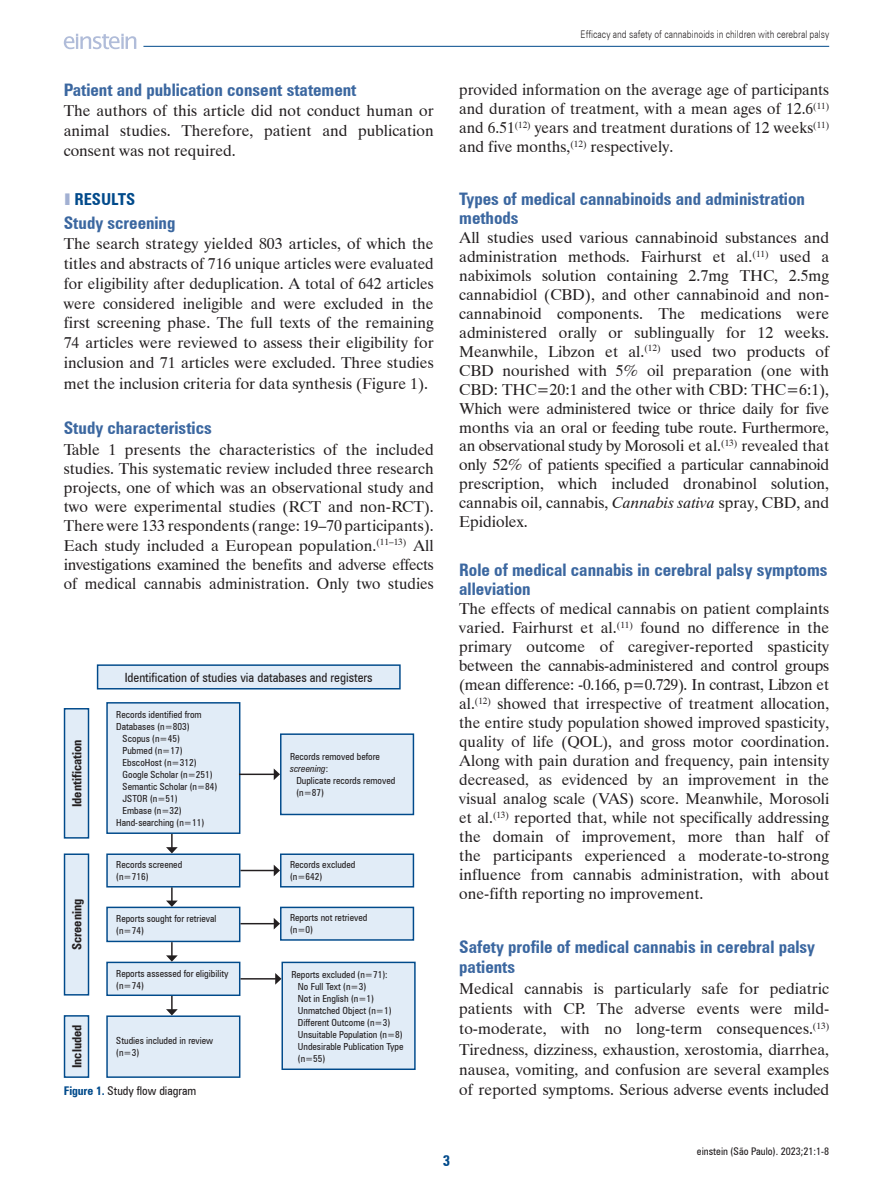
<style>
.page{position:relative;width:893px;height:1191px;background:#fff}
.page>*{position:absolute;margin:0;border:0;box-sizing:border-box;transform-origin:0 0}
.t1{font:700 condensed 17.25px/18.9px "Zurich BT";color:#3b67a0}
.t2{font:700 condensed 16.5px "Zurich BT";color:#004a8b}
.t3{font:15.75px/18.9px "Dutch 801 BT";color:#231f20;text-align:justify}
.t4{font:15.75px "Dutch 801 BT";letter-spacing:-.02em;color:#231f20}
.t5{font:700 condensed 15px "Zurich BT";color:#004a8b}
.t6{font:condensed 12.75px "Zurich BT";color:#231f20}
.t7{font:700 condensed 12.75px "Zurich BT";color:#231f20}
.t8{font:condensed 12px "Zurich BT";color:#231f20}
.t9{font:300 10.5px "Zurich BT";color:#231f20;scale:.8 1}
.t10{font:condensed 10.5px "Zurich BT";color:#231f20}
.t11{font:condensed 9.75px/12px "Zurich BT";color:#231f20}
.s1{color:#a2b0d2}
.s2{font-style:italic}
.s3{font-weight:700;color:#004a8b}
</style>
<div class="page">
<svg style="left:64px;top:34px;width:72px;height:15px"></svg>
<hr style="left:143px;top:46px;width:686px;height:1px;background:#004a8b">
<div style="left:98px;top:665px;width:302px;height:24px;background:#e1ecf7"></div>
<div style="left:97px;top:664px;width:304px;height:25px;border:1px solid #004a8b"></div>
<div style="left:65px;top:709px;width:24px;height:129px;background:#e1ecf7"></div>
<div style="left:64px;top:708px;width:25px;height:130px;border:1px solid #004a8b"></div>
<div style="left:107px;top:703px;width:133px;height:130px;background:#e1ecf7"></div>
<div style="left:106px;top:702px;width:134px;height:132px;border:1px solid #004a8b"></div>
<div style="left:107px;top:854px;width:133px;height:32px;background:#e1ecf7"></div>
<div style="left:106px;top:853px;width:134px;height:34px;border:1px solid #004a8b"></div>
<div style="left:107px;top:907px;width:133px;height:34px;background:#e1ecf7"></div>
<div style="left:106px;top:906px;width:134px;height:36px;border:1px solid #004a8b"></div>
<div style="left:107px;top:962px;width:133px;height:33px;background:#e1ecf7"></div>
<div style="left:106px;top:961px;width:134px;height:35px;border:1px solid #004a8b"></div>
<div style="left:281px;top:907px;width:132px;height:33px;background:#e1ecf7"></div>
<div style="left:280px;top:906px;width:134px;height:34px;border:1px solid #004a8b"></div>
<div style="left:281px;top:854px;width:132px;height:32px;background:#e1ecf7"></div>
<div style="left:280px;top:853px;width:134px;height:34px;border:1px solid #004a8b"></div>
<div style="left:281px;top:734px;width:132px;height:80px;background:#e1ecf7"></div>
<div style="left:280px;top:733px;width:134px;height:82px;border:1px solid #004a8b"></div>
<div style="left:107px;top:1016px;width:133px;height:61px;background:#e1ecf7"></div>
<div style="left:106px;top:1015px;width:134px;height:62px;border:1px solid #004a8b"></div>
<div style="left:282px;top:962px;width:133px;height:107px;background:#e1ecf7"></div>
<div style="left:281px;top:961px;width:135px;height:109px;border:1px solid #004a8b"></div>
<div style="left:65px;top:1015px;width:24px;height:62px;background:#e1ecf7"></div>
<div style="left:64px;top:1015px;width:25px;height:62px;border:1px solid #004a8b"></div>
<div style="left:65px;top:854px;width:24px;height:140px;background:#e1ecf7"></div>
<div style="left:64px;top:853px;width:25px;height:142px;border:1px solid #004a8b"></div>
<hr style="left:239px;top:773px;width:35px;height:2px;background:#231f20">
<svg style="left:274px;top:769px;width:6px;height:11px"></svg>
<hr style="left:240px;top:869px;width:34px;height:2px;background:#231f20">
<svg style="left:274px;top:865px;width:6px;height:11px"></svg>
<hr style="left:240px;top:923px;width:34px;height:1px;background:#231f20">
<svg style="left:274px;top:918px;width:6px;height:11px"></svg>
<hr style="left:240px;top:978px;width:36px;height:1px;background:#231f20">
<svg style="left:275px;top:973px;width:6px;height:11px"></svg>
<svg style="left:166px;top:887px;width:12px;height:20px"></svg>
<svg style="left:166px;top:834px;width:12px;height:19px"></svg>
<svg style="left:166px;top:942px;width:12px;height:19px"></svg>
<svg style="left:166px;top:996px;width:12px;height:19px"></svg>
<p class="t1" style="left:64px;top:80px;width:294px">Patient and publication consent statement</p>
<p class="t3" style="left:64px;top:100px;width:371px;line-height:19.8px">The authors of this article did not conduct human or animal studies. Therefore, patient and publication consent was not required.</p>
<p class="t2" style="left:64px;top:189px;width:73px"><span class="s1">❚</span> RESULTS</p>
<p class="t1" style="left:64px;top:213px;width:113px">Study screening</p>
<p class="t3" style="left:64px;top:233px;width:371px;line-height:20px">The search strategy yielded 803 articles, of which the titles and abstracts of 716 unique articles were evaluated for eligibility after deduplication. A total of 642 articles were considered ineligible and were excluded in the first screening phase. The full texts of the remaining 74 articles were reviewed to assess their eligibility for inclusion and 71 articles were excluded. Three studies met the inclusion criteria for data synthesis (Figure 1).</p>
<p class="t1" style="left:64px;top:419px;width:150px">Study characteristics</p>
<p class="t3" style="left:64px;top:439px;width:371px">Table 1 presents the characteristics of the included studies. This systematic review included three research projects, one of which was an observational study and two were experimental studies (RCT and non-RCT).<br>There were 133 respondents (range: 19–70 participants).<br>Each study included a European population.<sup>(11–13)</sup> All investigations examined the benefits and adverse effects of medical cannabis administration. Only two studies</p>
<p class="t7" style="left:69px;top:807px;width:69px;rotate:-90deg">Identification</p>
<p class="t7" style="left:69px;top:950px;width:53px;rotate:-90deg">Screening</p>
<p class="t7" style="left:69px;top:1068px;width:45px;rotate:-90deg">Included</p>
<p class="t6" style="left:125px;top:669px;width:249px">Identification of studies via databases and registers</p>
<p class="t11" style="left:116px;top:708px;width:87px">Records identified from</p>
<p class="t11" style="left:116px;top:720px;width:75px">Databases (n=803)</p>
<p class="t11" style="left:123px;top:732px;width:59px">Scopus (n=45)</p>
<p class="t11" style="left:123px;top:744px;width:61px">Pubmed (n=17)</p>
<p class="t11" style="left:123px;top:756px;width:75px">EbscoHost (n=312)</p>
<p class="t11" style="left:123px;top:768px;width:92px">Google Scholar (n=251)</p>
<p class="t11" style="left:123px;top:780px;width:96px">Semantic Scholar (n=84)</p>
<p class="t11" style="left:123px;top:792px;width:56px">JSTOR (n=51)</p>
<p class="t11" style="left:123px;top:804px;width:61px">Embase (n=32)</p>
<p class="t11" style="left:116px;top:816px;width:89px">Hand-searching (n=11)</p>
<p class="t11" style="left:116px;top:858px;width:67px">Records screened (n=716)</p>
<p class="t11" style="left:116px;top:912px;width:102px">Reports sought for retrieval (n=74)</p>
<p class="t11" style="left:116px;top:967px;width:114px">Reports assessed for eligibility (n=74)</p>
<p class="t11" style="left:116px;top:1034px;width:99px">Studies included in review (n=3)</p>
<p class="t11" style="left:290px;top:750px;width:91px">Records removed before <span class="s2">screening</span>:</p>
<p class="t11" style="left:296px;top:774px;width:100px">Duplicate records removed (n=87)</p>
<p class="t11" style="left:290px;top:858px;width:67px">Records excluded (n=642)</p>
<p class="t11" style="left:290px;top:912px;width:79px">Reports not retrieved (n=0)</p>
<p class="t11" style="left:298px;top:968px;width:107px;text-indent:-6px">Reports excluded (n=71):<br>No Full Text (n=3)<br>Not in English (n=1)<br>Unmatched Object (n=1)<br>Different Outcome (n=3)<br>Unsuitable Population (n=8)<br>Undesirable Publication Type (n=55)</p>
<p class="t9" style="left:581px;top:28px;width:312px">Efficacy and safety of cannabinoids in children with cerebral palsy</p>
<p class="t3" style="left:459px;top:80px;width:371px">provided information on the average age of participants and duration of treatment, with a mean ages of 12.6<sup>(11) </sup>and 6.51<sup>(12)</sup> years and treatment durations of 12 weeks<sup>(11) </sup>and five months,<sup>(12)</sup> respectively.</p>
<p class="t1" style="left:459px;top:189px;width:347px">Types of medical cannabinoids and administration methods</p>
<p class="t3" style="left:459px;top:228px;width:371px">All studies used various cannabinoid substances and administration methods. Fairhurst et al.<sup>(11)</sup> used a nabiximols solution containing 2.7mg THC, 2.5mg cannabidiol (CBD), and other cannabinoid and non&shy;cannabinoid components. The medications were administered orally or sublingually for 12 weeks.<br>Meanwhile, Libzon et al.<sup>(12)</sup> used two products of CBD nourished with 5% oil preparation (one with CBD: THC=20:1 and the other with CBD: THC=6:1), Which were administered twice or thrice daily for five months via an oral or feeding tube route. Furthermore, an observational study by Morosoli et al.<sup>(13)</sup> revealed that only 52% of patients specified a particular cannabinoid prescription, which included dronabinol solution, cannabis oil, cannabis, <span class="s2">Cannabis sativa</span> spray, CBD, and Epidiolex.</p>
<p class="t1" style="left:459px;top:560px;width:370px">Role of medical cannabis in cerebral palsy symptoms alleviation</p>
<p class="t3" style="left:459px;top:599px;width:371px">The effects of medical cannabis on patient complaints varied. Fairhurst et al.<sup>(11)</sup> found no difference in the primary outcome of caregiver-reported spasticity between the cannabis-administered and control groups (mean difference: -0.166, p=0.729). In contrast, Libzon et al.<sup>(12)</sup> showed that irrespective of treatment allocation, the entire study population showed improved spasticity, quality of life (QOL), and gross motor coordination.<br>Along with pain duration and frequency, pain intensity decreased, as evidenced by an improvement in the visual analog scale (VAS) score. Meanwhile, Morosoli et al.<sup>(13)</sup> reported that, while not specifically addressing the domain of improvement, more than half of the participants experienced a moderate-to-strong influence from cannabis administration, with about one-fifth reporting no improvement.</p>
<p class="t1" style="left:459px;top:936px;width:357px;line-height:20.2px">Safety profile of medical cannabis in cerebral palsy patients</p>
<p class="t3" style="left:459px;top:978px;width:371px;line-height:20.2px">Medical cannabis is particularly safe for pediatric patients with CP. The adverse events were mild&shy;to-moderate, with no long-term consequences.<sup>(13)<br></sup>Tiredness, dizziness, exhaustion, xerostomia, diarrhea, nausea, vomiting, and confusion are several examples</p>
<p class="t8" style="left:64px;top:1083px;width:134px"><span class="s3">Figure 1.</span> Study flow diagram</p>
<p class="t4" style="left:459px;top:1080px;width:371px">of reported symptoms. Serious adverse events included</p>
<p class="t5" style="left:443px;top:1151px;width:9px">3</p>
<p class="t10" style="left:697px;top:1144px;width:134px">einstein (São Paulo). 2023;21:1-8</p>
</div>
